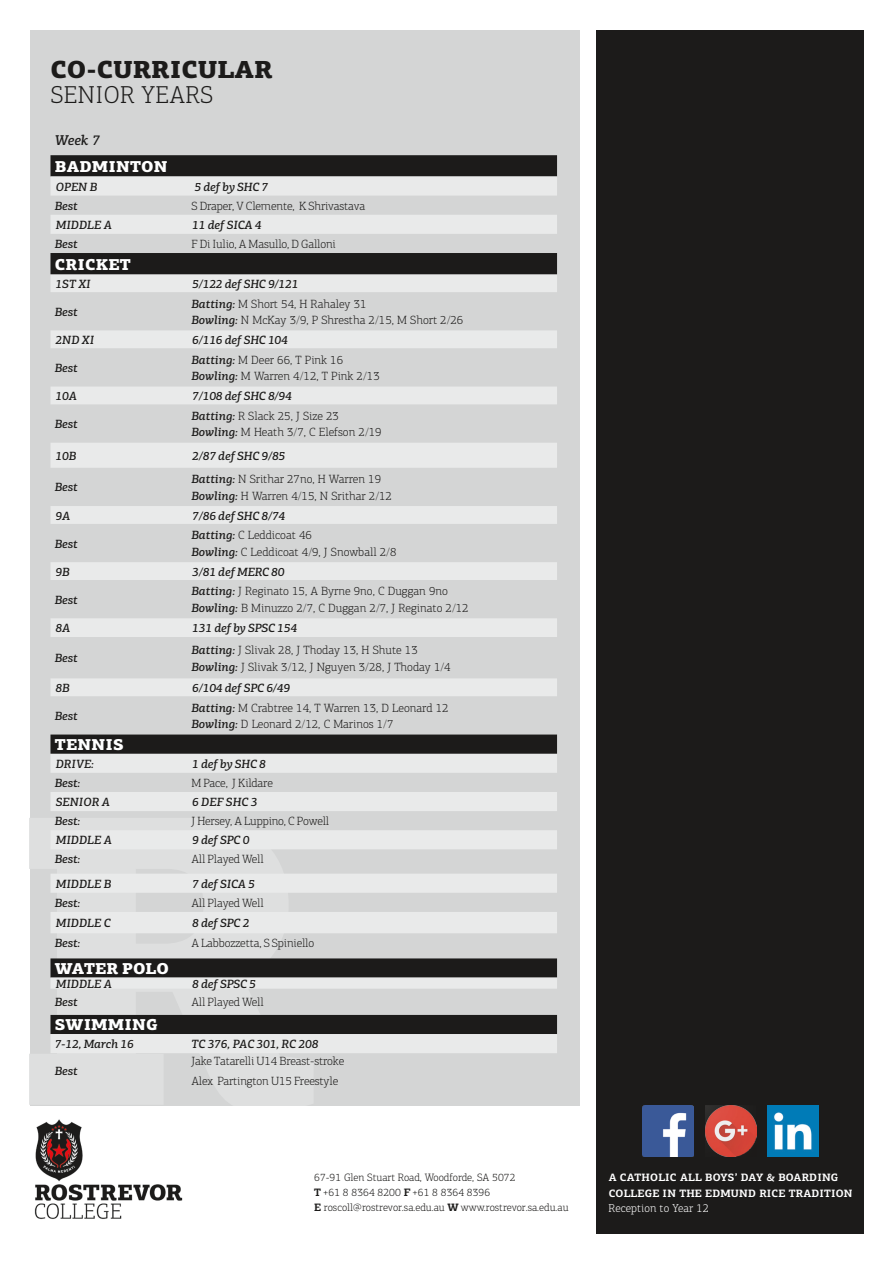
<style>
.page{position:relative;width:893px;height:1263px;background:#fff}
.page>*{position:absolute;margin:0;border:0;box-sizing:border-box;transform-origin:0 0}
.t1{font:900 24.6px "PF Centro Slab Pro";color:#1c1b1a}
.t2{font:300 24.6px "PF Centro Slab Pro";color:#1c1b1a}
.t3{font:900 15.75px "PF Centro Slab Pro";letter-spacing:.01em;color:#fff}
.t4{font:italic 500 14.25px "PF Centro Slab Pro";color:#1c1b1a}
.t5{font:300 12px/16.5px "PF Centro Slab Pro";color:#1c1b1a}
.t6{font:italic 500 12px "PF Centro Slab Pro";letter-spacing:-.01em;color:#1c1b1a}
.t7{font:300 11.55px "PF Centro Slab Pro";letter-spacing:.005em;color:#fff}
.t8{font:300 10.8px/15.1px "PF Centro Slab Pro";color:#1c1b1a}
.t9{font:700 10.65px "PF Centro Slab Pro";letter-spacing:.02em;color:#fff}
.s1{font-weight:500;font-style:italic}
.s2{font-weight:700}
</style>
<div class="page">
<div style="left:597px;top:30px;width:267px;height:1203px;background:#1c1b1a"></div>
<img style="left:29px;top:1093px;width:154px;height:126px">
<div style="left:30px;top:30px;width:550px;height:1076px;background:#d4d5d5"></div>
<svg style="left:50px;top:849px;width:234px;height:205px;fill:#dedfdf"></svg>
<div style="left:50px;top:155px;width:507px;height:21px;background:#1c1b1a"></div>
<svg style="left:50px;top:176px;width:507px;height:673px;fill:#e9eaea"></svg>
<svg style="left:50px;top:253px;width:507px;height:501px"></svg>
<svg style="left:50px;top:874px;width:507px;height:59px"></svg>
<svg style="left:50px;top:958px;width:507px;height:95px"></svg>
<img style="left:643px;top:1106px;width:50px;height:50px">
<img style="left:705px;top:1106px;width:51px;height:50px">
<img style="left:768px;top:1106px;width:51px;height:50px">
<h1 class="t1" style="left:50px;top:53px;width:81px">CO-CURRI</h1>
<h1 class="t1" style="left:181px;top:53px;width:36px">CULAR</h1>
<h1 class="t2" style="left:51px;top:80px;width:15px">senior</h1>
<h1 class="t2" style="left:142px;top:80px;width:16px">years</h1>
<p class="t4" style="left:55px;top:131px;width:47px">Week 7</p>
<h2 class="t3" style="left:55px;top:156px;width:114px">BADMINTON</h2>
<p class="t6" style="left:56px;top:179px;width:43px">Open B</p>
<p class="t6" style="left:195px;top:179px;width:75px">5 def by SHC 7</p>
<p class="t6" style="left:55px;top:198px;width:24px">Best</p>
<p class="t5" style="left:191px;top:197px;width:175px">S Draper, V Clemente, K Shrivastava</p>
<p class="t6" style="left:56px;top:217px;width:19px">Middl</p>
<p class="t6" style="left:94px;top:217px;width:19px">e A</p>
<p class="t6" style="left:192px;top:217px;width:71px">11 def SICA 4</p>
<p class="t6" style="left:55px;top:236px;width:24px">Best</p>
<p class="t5" style="left:191px;top:236px;width:146px">F Di Iulio, A Masullo, D Galloni</p>
<h2 class="t3" style="left:55px;top:254px;width:77px">CRICKET</h2>
<p class="t6" style="left:56px;top:276px;width:37px">1st XI</p>
<p class="t6" style="left:192px;top:276px;width:108px">5/122 def SHC 9/121</p>
<p class="t6" style="left:55px;top:304px;width:24px">Best</p>
<p class="t5" style="left:191px;top:295px;width:274px"><span class="s1">Batting:</span> M Short 54, H Rahaley 31<br><span class="s1">Bowling:</span> N McKay 3/9, P Shrestha 2/15, M Short 2/26</p>
<p class="t6" style="left:56px;top:332px;width:40px">2nd XI</p>
<p class="t6" style="left:192px;top:332px;width:97px">6/116 def SHC 104</p>
<p class="t6" style="left:55px;top:360px;width:24px">Best</p>
<p class="t5" style="left:191px;top:351px;width:190px"><span class="s1">Batting:</span> M Deer 66, T Pink 16<br><span class="s1">Bowling:</span> M Warren 4/12, T Pink 2/13</p>
<p class="t6" style="left:56px;top:388px;width:23px">10A</p>
<p class="t6" style="left:192px;top:388px;width:101px">7/108 def SHC 8/94</p>
<p class="t6" style="left:55px;top:417px;width:24px">Best</p>
<p class="t5" style="left:191px;top:408px;width:192px"><span class="s1">Batting:</span> R Slack 25, J Size 23<br><span class="s1">Bowling:</span> M Heath 3/7, C Elefson 2/19</p>
<p class="t6" style="left:56px;top:448px;width:21px">10b</p>
<p class="t6" style="left:192px;top:448px;width:94px">2/87 def SHC 9/85</p>
<p class="t6" style="left:55px;top:480px;width:24px">Best</p>
<p class="t5" style="left:191px;top:471px;width:202px"><span class="s1">Batting:</span> N Srithar 27no, H Warren 19<br><span class="s1">Bowling:</span> H Warren 4/15, N Srithar 2/12</p>
<p class="t6" style="left:56px;top:508px;width:16px">9A</p>
<p class="t6" style="left:192px;top:508px;width:94px">7/86 def SHC 8/74</p>
<p class="t6" style="left:55px;top:536px;width:24px">Best</p>
<p class="t5" style="left:191px;top:527px;width:207px"><span class="s1">Batting:</span> C Leddicoat 46<br><span class="s1">Bowling:</span> C Leddicoat 4/9, J Snowball 2/8</p>
<p class="t6" style="left:56px;top:564px;width:16px">9B</p>
<p class="t6" style="left:192px;top:564px;width:94px">3/81 def MERC 80</p>
<p class="t6" style="left:55px;top:592px;width:24px">Best</p>
<p class="t5" style="left:191px;top:583px;width:279px"><span class="s1">Batting:</span> J Reginato 15, A Byrne 9no, C Duggan 9no<br><span class="s1">Bowling:</span> B Minuzzo 2/7, C Duggan 2/7, J Reginato 2/12</p>
<p class="t6" style="left:56px;top:621px;width:16px">8A</p>
<p class="t6" style="left:192px;top:621px;width:106px">131 def by SPSC 154</p>
<p class="t6" style="left:55px;top:651px;width:24px">Best</p>
<p class="t5" style="left:191px;top:642px;width:261px"><span class="s1">Batting:</span> J Slivak 28, J Thoday 13, H Shute 13<br><span class="s1">Bowling:</span> J Slivak 3/12, J Nguyen 3/28, J Thoday 1/4</p>
<p class="t6" style="left:56px;top:680px;width:16px">8B</p>
<p class="t6" style="left:192px;top:680px;width:99px">6/104 def SPC 6/49</p>
<p class="t6" style="left:55px;top:708px;width:24px">Best</p>
<p class="t5" style="left:191px;top:699px;width:259px"><span class="s1">Batting:</span> M Crabtree 14, T Warren 13, D Leonard 12<br><span class="s1">Bowling:</span> D Leonard 2/12, C Marinos 1/7</p>
<h2 class="t3" style="left:55px;top:734px;width:69px">TENNIS</h2>
<p class="t6" style="left:56px;top:756px;width:40px">DRIVE:</p>
<p class="t6" style="left:192px;top:756px;width:75px">1 def by SHC 8</p>
<p class="t6" style="left:55px;top:775px;width:27px">Best:</p>
<p class="t5" style="left:191px;top:775px;width:83px">M Pace, J Kildare</p>
<p class="t6" style="left:56px;top:794px;width:31px">Senior</p>
<p class="t6" style="left:102px;top:794px;width:10px">A</p>
<p class="t6" style="left:192px;top:794px;width:67px">6 def SHC 3</p>
<p class="t6" style="left:55px;top:814px;width:27px">Best:</p>
<p class="t5" style="left:191px;top:813px;width:139px">J Hersey, A Luppino, C Powell</p>
<p class="t6" style="left:56px;top:833px;width:19px">Middl</p>
<p class="t6" style="left:94px;top:833px;width:19px">e A</p>
<p class="t6" style="left:192px;top:833px;width:59px">9 def SPC 0</p>
<p class="t6" style="left:55px;top:851px;width:27px">Best:</p>
<p class="t5" style="left:191px;top:851px;width:74px">All Played Well</p>
<p class="t6" style="left:56px;top:876px;width:19px">Middl</p>
<p class="t6" style="left:94px;top:876px;width:19px">e B</p>
<p class="t6" style="left:192px;top:876px;width:64px">7 def SICA 5</p>
<p class="t6" style="left:55px;top:895px;width:27px">Best:</p>
<p class="t5" style="left:191px;top:894px;width:74px">All Played Well</p>
<p class="t6" style="left:56px;top:916px;width:19px">Middl</p>
<p class="t6" style="left:94px;top:916px;width:17px">e c</p>
<p class="t6" style="left:192px;top:916px;width:59px">8 def SPC 2</p>
<p class="t6" style="left:55px;top:936px;width:27px">Best:</p>
<p class="t5" style="left:191px;top:935px;width:124px">A Labbozzetta, S Spiniello</p>
<h2 class="t3" style="left:55px;top:958px;width:116px">WATER POLO</h2>
<p class="t6" style="left:56px;top:976px;width:19px">Middl</p>
<p class="t6" style="left:94px;top:976px;width:19px">e A</p>
<p class="t6" style="left:192px;top:976px;width:65px">8 def SPSC 5</p>
<p class="t6" style="left:55px;top:995px;width:24px">Best</p>
<p class="t5" style="left:191px;top:994px;width:74px">All Played Well</p>
<h2 class="t3" style="left:55px;top:1014px;width:104px">SWIMMING</h2>
<p class="t6" style="left:55px;top:1037px;width:81px">7-12, March 16</p>
<p class="t6" style="left:192px;top:1037px;width:128px">TC 376, PAC 301, RC 208</p>
<p class="t6" style="left:55px;top:1063px;width:24px">Best</p>
<p class="t5" style="left:191px;top:1051px;width:154px;line-height:20px">Jake Tatarelli U14 Breast-stroke<br>Alex Partington U15 Freestyle</p>
<p class="t8" style="left:314px;top:1170px;width:256px">67-91 Glen Stuart Road, Woodforde, SA 5072<br><span class="s2">T</span> +61 8 8364 8200 <span class="s2">F</span>+61 8 8364 8396<br><span class="s2">E</span> roscoll@rostrevor.sa.edu.au <span class="s2">W</span> www.rostrevor.sa.edu.au</p>
<p class="t9" style="left:609px;top:1170px;width:20px">A CATH</p>
<p class="t9" style="left:650px;top:1170px;width:15px">OLIC</p>
<p class="t9" style="left:680px;top:1170px;width:9px">ALL</p>
<p class="t9" style="left:705px;top:1170px;width:97px">BOYS’ DAY &amp; BOARDING</p>
<p class="t9" style="left:609px;top:1186px;width:23px">COLLEGE</p>
<p class="t9" style="left:663px;top:1186px;width:26px">IN THE</p>
<p class="t9" style="left:705px;top:1186px;width:10px">EDMUND</p>
<p class="t9" style="left:759px;top:1186px;width:8px">RICE</p>
<p class="t9" style="left:789px;top:1186px;width:8px">TRADITI</p>
<p class="t9" style="left:836px;top:1186px;width:17px">ON</p>
<p class="t7" style="left:609px;top:1201px;width:102px">Reception to Year 12</p>
</div>
